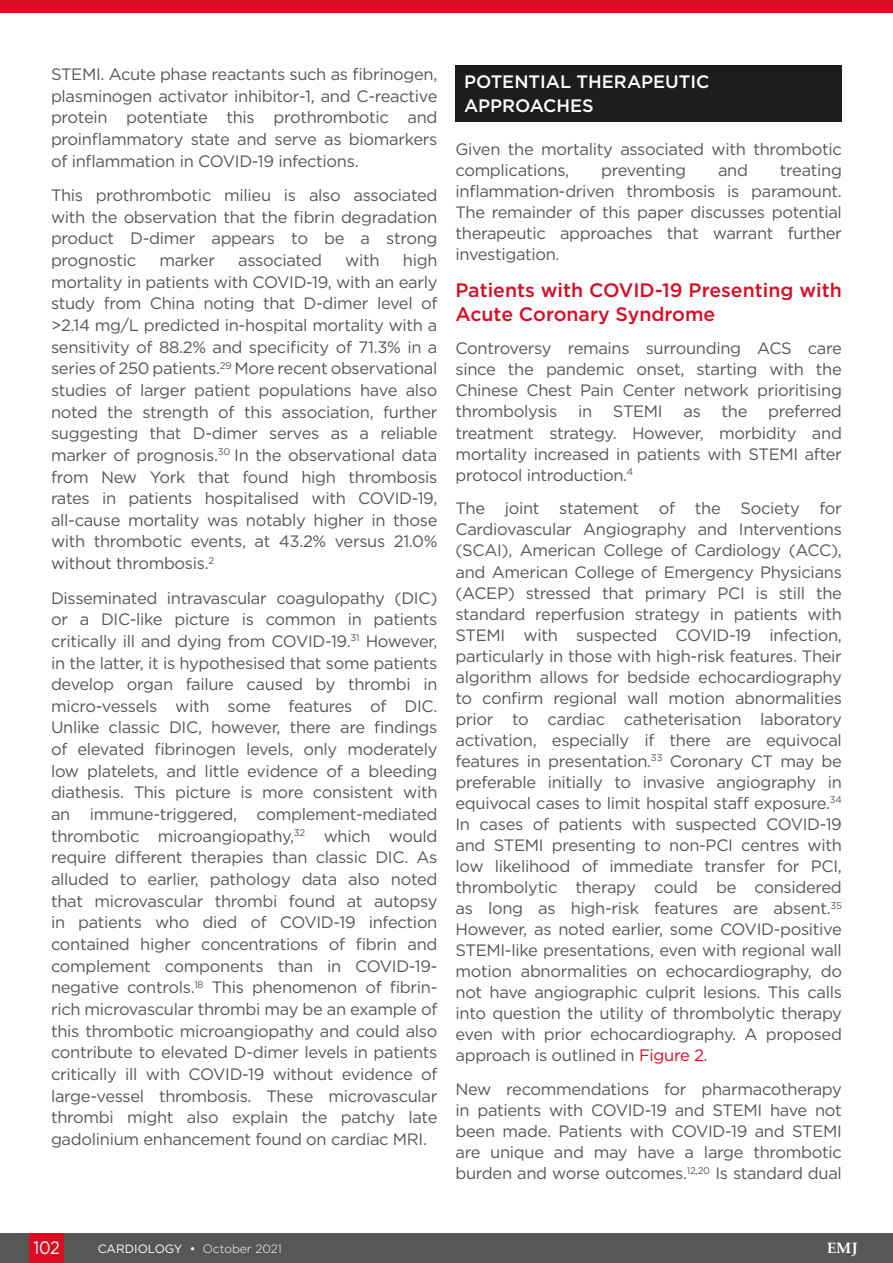
<style>
.page{position:relative;width:893px;height:1263px;background:#fff}
.page>*{position:absolute;margin:0;border:0;box-sizing:border-box;transform-origin:0 0}
.H2__Heading_2{font:500 19.5px/24px "Gotham";color:#dc0c23}
.H1__Heading_1{font:500 18px/24px "Gotham";color:#fff}
.t1{font:18px "Gotham";color:#fff;scale:.9 1}
.Body_Text__Justifica{font:16.5px/21.6px "Gotham";letter-spacing:-.02em;color:#575756;text-align:justify}
.t2{font:700 15px "Palatino Linotype";color:#fff}
.t3{font:12px "Gotham";color:#fff}
.s1{color:#dc0c23}
.s2{font-weight:300}
</style>
<div class="page">
<div style="left:0;top:1233px;width:893px;height:30px;background:#575756"></div>
<div style="left:30px;top:1233px;width:34px;height:30px;background:#dc0c23"></div>
<div style="left:455px;top:65px;width:387px;height:57px;background:#1d1d1d"></div>
<div style="left:0;top:0;width:893px;height:13px;background:#dc0c23"></div>
<p class="Body_Text__Justifica" style="left:51px;top:63px;width:388px">STEMI. Acute phase reactants such as fibrinogen, plasminogen activator inhibitor-1, and C-reactive protein potentiate this prothrombotic and proinflammatory state and serve as biomarkers of inflammation in COVID-19 infections.</p>
<p class="Body_Text__Justifica" style="left:51px;top:184px;width:388px">This prothrombotic milieu is also associated with the observation that the fibrin degradation product D-dimer appears to be a strong prognostic</p>
<p class="Body_Text__Justifica" style="left:51px;top:249px;width:388px;text-indent:352px">high mortality in patients with COVID-19, with an early study from China noting that D-dimer level of &gt;2.14 mg/L predicted in-hospital mortality with a sensitivity of 88.2% and specificity of 71.3% in a series of 250 patients.<sup>29</sup> More recent observational studies of larger patient populations have also noted the strength of this association, further suggesting that D-dimer serves as a reliable marker of prognosis.<sup>30</sup> In the observational data from New York that found high thrombosis rates in patients hospitalised with COVID-19, all-cause mortality was notably higher in those with thrombotic events, at 43.2% versus 21.0% without thrombosis.<sup>2</sup></p>
<p class="Body_Text__Justifica" style="left:51px;top:586px;width:388px">Disseminated intravascular coagulopathy (DIC) or a DIC-like picture is common in patients critically ill and dying from COVID-19.<sup>31</sup> However, in the latter, it is hypothesised that some patients develop organ failure caused by thrombi in micro-vessels with some features of DIC.<br>Unlike classic DIC, however, there are findings of elevated fibrinogen levels, only moderately low platelets, and little evidence of a bleeding diathesis. This picture is more consistent with an immune-triggered, complement-mediated thrombotic microangiopathy,<sup>32</sup> which would require different therapies than classic DIC. As alluded to earlier, pathology data also noted that microvascular thrombi found at autopsy in patients who died of COVID-19 infection contained higher concentrations of fibrin and complement components than in COVID-19- negative controls.<sup>18</sup> This phenomenon of fibrin&shy;rich microvascular thrombi may be an example of this thrombotic microangiopathy and could also contribute to elevated D-dimer levels in patients critically ill with COVID-19 without evidence of large-vessel thrombosis. These microvascular thrombi might also explain the patchy late gadolinium enhancement found on cardiac MRI.</p>
<p class="Body_Text__Justifica" style="left:159px;top:249px;width:57px">marker</p>
<p class="Body_Text__Justifica" style="left:238px;top:249px;width:85px">associated</p>
<p class="Body_Text__Justifica" style="left:345px;top:249px;width:36px">with</p>
<p class="H1__Heading_1" style="left:464px;top:70px;width:247px">POTENTIAL THERAPEUTIC<br>APPROACHES</p>
<p class="Body_Text__Justifica" style="left:455px;top:138px;width:388px;line-height:21px">Given the mortality associated with thrombotic complications,</p>
<p class="Body_Text__Justifica" style="left:601px;top:159px;width:86px">preventing</p>
<p class="Body_Text__Justifica" style="left:718px;top:159px;width:32px">and</p>
<p class="Body_Text__Justifica" style="left:455px;top:159px;width:388px;line-height:21px;text-indent:324px">treating inflammation-driven thrombosis is paramount.<br>The remainder of this paper discusses potential therapeutic approaches that warrant further investigation.</p>
<p class="H2__Heading_2" style="left:455px;top:277px;width:388px">Patients with COVID-19 Presenting with<br>Acute Coronary Syndrome</p>
<p class="Body_Text__Justifica" style="left:455px;top:338px;width:388px;line-height:21px">Controversy remains surrounding ACS care since the pandemic onset, starting with the Chinese Chest Pain Center network prioritising thrombolysis</p>
<p class="Body_Text__Justifica" style="left:455px;top:401px;width:388px;line-height:21px;text-indent:313px">preferred treatment strategy. However, morbidity and mortality increased in patients with STEMI after protocol introduction.<sup>4</sup></p>
<p class="Body_Text__Justifica" style="left:455px;top:498px;width:388px;line-height:21px">The joint statement of the Society for Cardiovascular Angiography and Interventions (SCAI), American College of Cardiology (ACC), and American College of Emergency Physicians (ACEP) stressed that primary PCI is still the standard reperfusion strategy in patients with STEMI with suspected COVID-19 infection, particularly in those with high-risk features. Their algorithm allows for bedside echocardiography to confirm regional wall motion abnormalities prior to cardiac catheterisation laboratory activation, especially if there are equivocal features in presentation.<sup>33</sup> Coronary CT may be preferable initially to invasive angiography in equivocal cases to limit hospital staff exposure.<sup>34<br></sup>In cases of patients with suspected COVID-19 and STEMI presenting to non-PCI centres with low likelihood of immediate transfer for PCI, thrombolytic therapy could be considered as long as high-risk features are absent.<sup>35<br></sup>However, as noted earlier, some COVID-positive STEMI-like presentations, even with regional wall motion abnormalities on echocardiography, do not have angiographic culprit lesions. This calls into question the utility of thrombolytic therapy even with prior echocardiography. A proposed approach is outlined in <span class="s1">Figure 2</span>.</p>
<p class="Body_Text__Justifica" style="left:455px;top:1078px;width:388px;line-height:21px">New recommendations for pharmacotherapy in patients with COVID-19 and STEMI have not been made. Patients with COVID-19 and STEMI are unique and may have a large thrombotic burden and worse outcomes.<sup>12,20</sup> Is standard dual</p>
<p class="Body_Text__Justifica" style="left:578px;top:400px;width:16px">in</p>
<p class="Body_Text__Justifica" style="left:613px;top:400px;width:51px">STEMI</p>
<p class="Body_Text__Justifica" style="left:683px;top:400px;width:19px">as</p>
<p class="Body_Text__Justifica" style="left:721px;top:400px;width:27px">the</p>
<p class="t1" style="left:34px;top:1236px;width:31px">102</p>
<p class="t3" style="left:98px;top:1241px;width:186px">CARDIOLOGY • <span class="s2">October 2021</span></p>
<p class="t2" style="left:827px;top:1238px;width:32px">EMJ</p>
</div>
